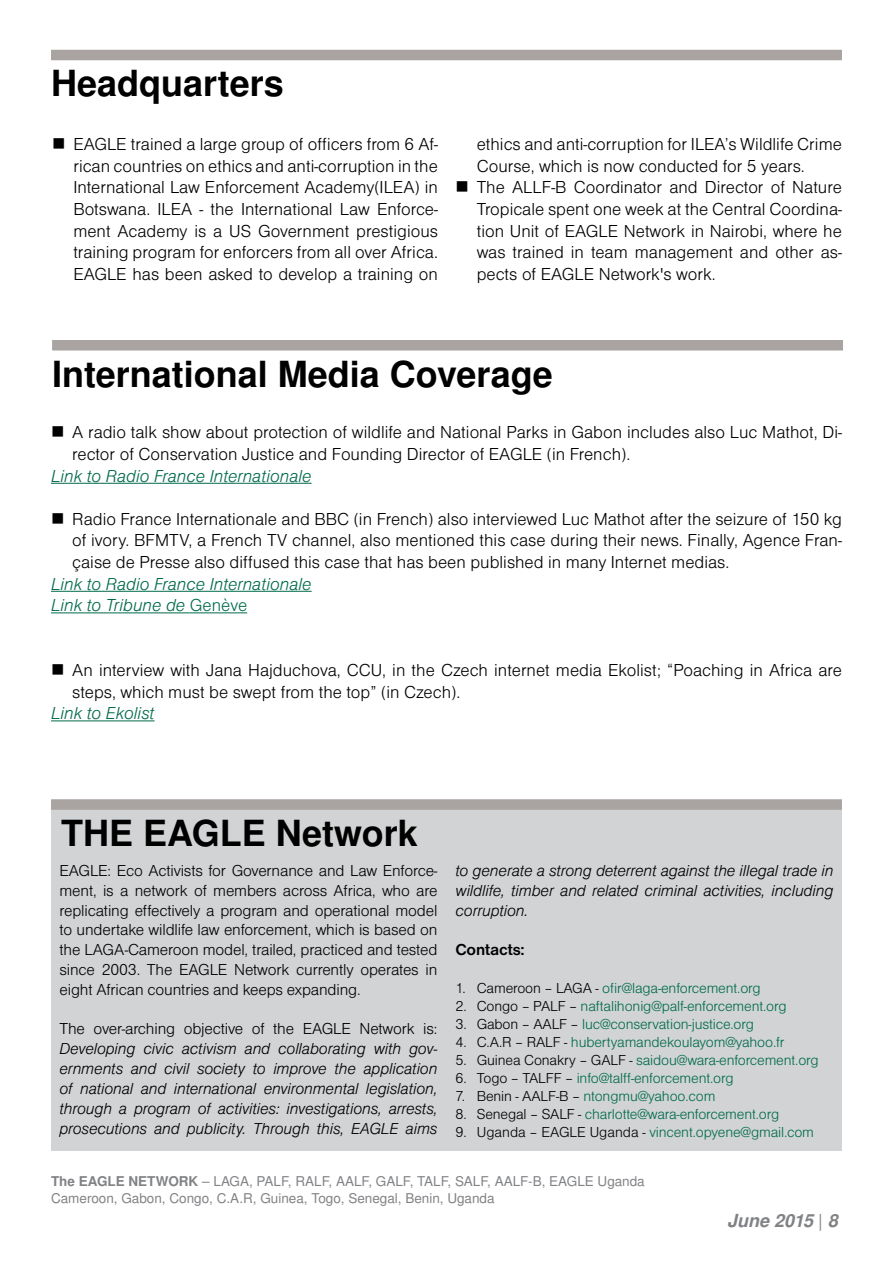
<style>
.page{position:relative;width:893px;height:1263px;background:#fff}
.page>*{position:absolute;margin:0;border:0;box-sizing:border-box;transform-origin:0 0}
.t1{font:700 36px "Nimbus Sans LOT";color:#000}
.t2{font:18px/21.6px "Nimbus Sans DOT Ligh";color:#000}
.t3{font:18px/21.6px "Nimbus Sans DOT Ligh Ital";color:#006b4b}
.t4{font:italic 700 18px "Nimbus Sans LOT";color:#808285}
.t5{font:16.5px/19.8px "Nimbus Sans DOT Ligh";letter-spacing:-.01em;color:#000;text-align:justify}
.t6{font:16.5px/19.8px "Nimbus Sans DOT Ligh Ital";letter-spacing:-.01em;color:#000;text-align:justify}
.t7{font:700 16.5px "Nimbus Sans DOT";letter-spacing:-.01em;color:#000}
.t8{font:15px "Nimbus Sans DOT Ligh";letter-spacing:-.01em;color:#006b4b}
.t9{font:13.5px/16.2px "Nimbus Sans LOT";color:#808285}
.s1{font-family:"Nimbus Sans DOT Ligh"}
.s2{color:#000}
.s3{font-weight:700}
.s4{font-weight:400;font-style:normal}
</style>
<div class="page">
<div style="left:51px;top:804px;width:791px;height:346px;background:#d1d3d4"></div>
<div style="left:52px;top:340px;width:791px;height:10px;background:#a9a3a1"></div>
<div style="left:51px;top:799px;width:791px;height:11px;background:#a9a3a1"></div>
<div style="left:51px;top:50px;width:791px;height:10px;background:#a9a3a1"></div>
<hr style="left:51px;top:483px;width:261px;height:1px;background:#006b4b">
<hr style="left:51px;top:591px;width:261px;height:1px;background:#006b4b">
<hr style="left:51px;top:612px;width:139px;height:1px;background:#006b4b">
<hr style="left:190px;top:612px;width:57px;height:1px;background:#006b4b">
<hr style="left:51px;top:720px;width:104px;height:1px;background:#006b4b">
<h1 class="t1" style="left:51px;top:62px;width:234px">Headquarters</h1>
<p class="t2" style="left:73px;top:134px;width:366px;text-align:justify">EAGLE trained a large group of officers from 6 Af&shy;rican countries on ethics and anti-corruption in the International Law Enforcement Academy(ILEA) in Botswana. ILEA - the International Law Enforce&shy;ment Academy is a US Government prestigious training program for enforcers from all over Africa.<br>EAGLE has been asked to develop a training on</p>
<p class="t2" style="left:477px;top:134px;width:367px">ethics and anti-corruption for ILEA’s Wildlife Crime Course, which is now conducted for 5 years.<br>The ALLF-B Coordinator and Director of Nature Tropicale spent one week at the Central Coordina&shy;tion Unit of EAGLE Network in Nairobi, where he was trained in team management and other as&shy;pects of EAGLE Network's work.</p>
<h1 class="t1" style="left:52px;top:352px;width:502px">International Media Coverage</h1>
<p class="t2" style="left:72px;top:422px;width:771px">A radio talk show about protection of wildlife and National Parks in Gabon includes also Luc Mathot, Di&shy;rector of Conservation Justice and Founding Director of EAGLE (in French).</p>
<p class="t3" style="left:51px;top:465px;width:262px">Link to Radio France Internationale</p>
<p class="t2" style="left:72px;top:508px;width:771px;text-align:justify">Radio France Internationale and BBC (in French) also interviewed Luc Mathot after the seizure of 150 kg of ivory. BFMTV, a French TV channel, also mentioned this case during their news. Finally, Agence Fran&shy;çaise de Presse also diffused this case that has been published in many Internet medias.</p>
<p class="t3" style="left:51px;top:573px;width:262px">Link to Radio France Internationale<br>Link to Tribune de <span class="s1">Genève</span></p>
<p class="t2" style="left:72px;top:659px;width:771px">An interview with Jana Hajduchova, CCU, in the Czech internet media Ekolist; “Poaching in Africa are steps, which must be swept from the top” (in Czech).</p>
<p class="t3" style="left:51px;top:703px;width:105px">Link to Ekolist</p>
<h1 class="t1" style="left:61px;top:812px;width:358px">THE EAGLE Network</h1>
<p class="t5" style="left:60px;top:861px;width:379px">EAGLE: Eco Activists for Governance and Law Enforce&shy;ment, is a network of members across Africa, who are replicating effectively a program and operational model to undertake wildlife law enforcement, which is based on the LAGA-Cameroon model, trailed, practiced and tested since 2003. The EAGLE Network currently operates in eight African countries and keeps expanding.</p>
<p class="t5" style="left:60px;top:1019px;width:379px">The over-arching objective of the EAGLE Network is:</p>
<p class="t6" style="left:60px;top:1039px;width:380px">Developing civic activism and collaborating with gov&shy;ernments and civil society to improve the application of national and international environmental legislation, through a program of activities: investigations, arrests, prosecutions and publicity. Through this, EAGLE aims</p>
<p class="t6" style="left:455px;top:861px;width:379px">to generate a strong deterrent against the illegal trade in wildlife, timber and related criminal activities, including corruption.</p>
<p class="t7" style="left:455px;top:940px;width:71px">Contacts:</p>
<p class="t8" style="left:455px;top:980px;width:307px"><span class="s2">1. Cameroon – LAGA -</span> ofir@laga-enforcement.org</p>
<p class="t8" style="left:455px;top:998px;width:333px"><span class="s2">2. Congo – PALF –</span> naftalihonig@palf-enforcement.org</p>
<p class="t8" style="left:455px;top:1016px;width:300px"><span class="s2">3. Gabon – AALF –</span> luc@conservation-justice.org</p>
<p class="t8" style="left:455px;top:1034px;width:331px"><span class="s2">4. C.A.R – RALF -</span> hubertyamandekoulayom@yahoo.fr</p>
<p class="t8" style="left:455px;top:1052px;width:365px"><span class="s2">5. Guinea Conakry – GALF -</span> saidou@wara-enforcement.org</p>
<p class="t8" style="left:455px;top:1070px;width:280px"><span class="s2">6. Togo – TALFF –</span> info@talff-enforcement.org</p>
<p class="t8" style="left:455px;top:1088px;width:261px"><span class="s2">7. Benin - AALF-B –</span> ntongmu@yahoo.com</p>
<p class="t8" style="left:455px;top:1106px;width:325px"><span class="s2">8. Senegal – SALF -</span> charlotte@wara-enforcement.org</p>
<p class="t8" style="left:455px;top:1124px;width:360px"><span class="s2">9. Uganda – EAGLE Uganda -</span> vincent.opyene@gmail.com</p>
<p class="t9" style="left:51px;top:1174px;width:595px"><span class="s3">The EAGLE NETWORK</span> – LAGA, PALF, RALF, AALF, GALF, TALF, SALF, AALF-B, EAGLE Uganda<br>Cameroon, Gabon, Congo, C.A.R, Guinea, Togo, Senegal, Benin, Uganda</p>
<p class="t4" style="left:727px;top:1210px;width:112px">June 2015 <span class="s4">|</span> 8</p>
</div>
